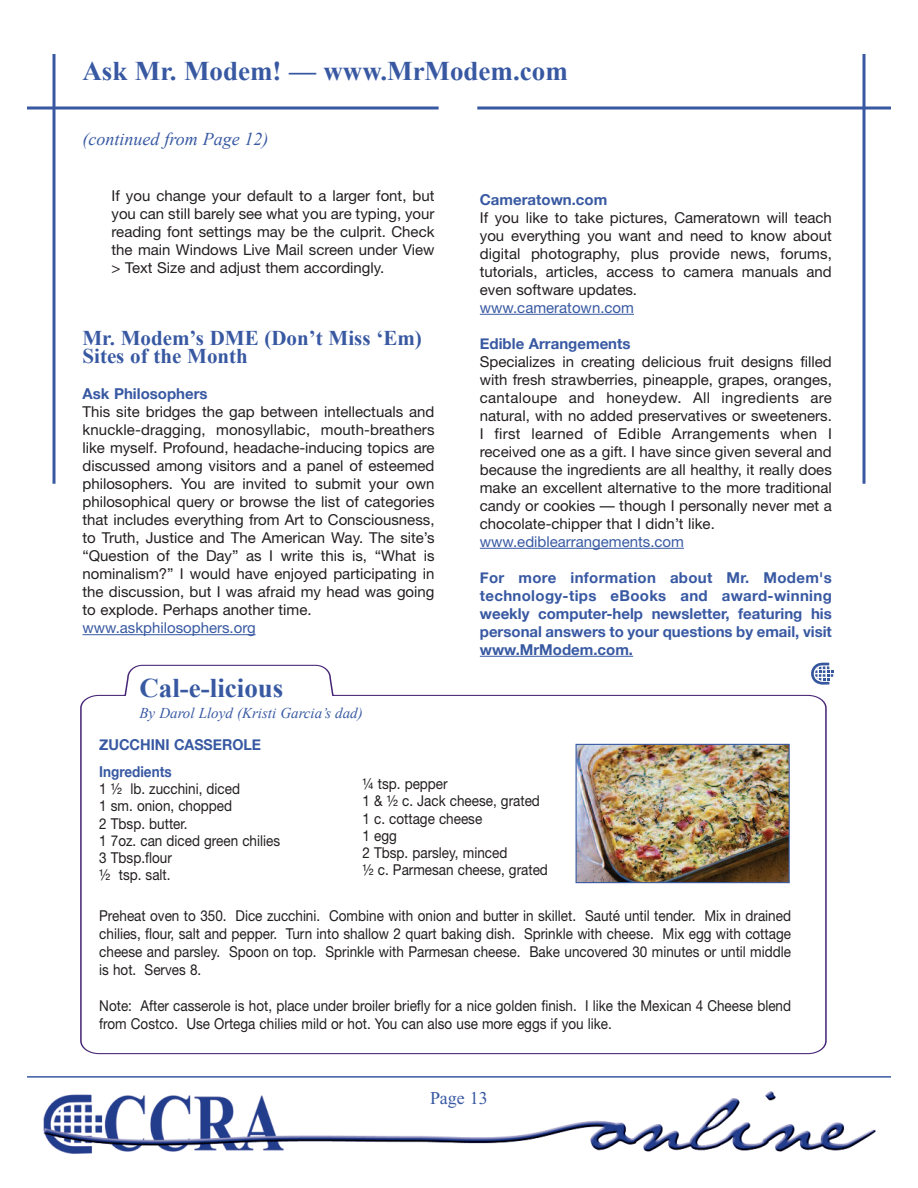
<style>
.page{position:relative;width:918px;height:1188px;background:#fff}
.page>*{position:absolute;margin:0;border:0;box-sizing:border-box;transform-origin:0 0}
.t1{font:700 27px "Times New Roman";color:#3859a2}
.t2{font:700 21px/18px "Times New Roman";color:#3859a2}
.t3{font:italic 18px "Times New Roman";color:#3859a2}
.t4{font:18px "Times";color:#3859a2}
.t5{font:15px/18px "Helvetica Neue";color:#231f20;text-align:justify}
.t6{font:15px/17.2px "Helvetica Neue";color:#231f20;scale:.9 1}
.t7{font:700 15px/18px "Helvetica Neue";color:#3859a2;text-align:justify}
.t8{font:15px "Helvetica Neue";color:#3859a2}
.t9{font:italic 15px "Times New Roman";color:#3859a2}
.t10{font:700 15px/27px "Helvetica Neue";color:#3859a2;scale:.95 1}
</style>
<div class="page">
<img style="left:43px;top:1091px;width:833px;height:63px">
<hr style="left:53px;top:54px;width:3px;height:430px;background:#3859a2">
<hr style="left:863px;top:54px;width:3px;height:430px;background:#3859a2">
<hr style="left:82px;top:634px;width:174px;height:1px;background:#3859a2">
<hr style="left:480px;top:314px;width:154px;height:1px;background:#3859a2">
<hr style="left:480px;top:548px;width:204px;height:1px;background:#3859a2">
<hr style="left:480px;top:656px;width:153px;height:1px;background:#3859a2">
<svg style="left:27px;top:106px;width:412px;height:4px;background:#6981b8"></svg>
<svg style="left:477px;top:106px;width:414px;height:4px;background:#6981b8"></svg>
<hr style="left:27px;top:1076px;width:864px;height:2px;background:#3859a2">
<svg style="left:815px;top:663px;width:18px;height:22px"></svg>
<svg style="left:80px;top:665px;width:747px;height:389px"></svg>
<img style="left:578px;top:746px;width:210px;height:135px">
<div style="left:576px;top:744px;width:214px;height:139px;border:1px solid #3859a2"></div>
<div style="left:98px;top:908px;width:695px;height:139px;background:#fff"></div>
<h1 class="t1" style="left:82px;top:56px;width:487px">Ask Mr. Modem! — www.MrModem.com</h1>
<p class="t3" style="left:82px;top:129px;width:188px">(continued from Page 12)</p>
<p class="t5" style="left:112px;top:188px;width:324px">If you change your default to a larger font, but you can still barely see what you are typing, your reading font settings may be the culprit. Check the main Windows Live Mail screen under View &gt; Text Size and adjust them accordingly.</p>
<h2 class="t2" style="left:82px;top:329px;width:341px">Mr. Modem’s DME (Don’t Miss ‘Em)<br>Sites of the Month</h2>
<p class="t7" style="left:82px;top:385px;width:127px">Ask Philosophers</p>
<p class="t5" style="left:82px;top:404px;width:354px">This site bridges the gap between intellectuals and knuckle-dragging, monosyllabic, mouth-breathers like myself. Profound, headache-inducing topics are discussed among visitors and a panel of esteemed philosophers. You are invited to submit your own philosophical query or browse the list of categories that includes everything from Art to Consciousness, to Truth, Justice and The American Way. The site’s “Question of the Day” as I write this is, “What is nominalism?” I would have enjoyed participating in the discussion, but I was afraid my head was going to explode. Perhaps another time.</p>
<p class="t8" style="left:82px;top:622px;width:175px">www.askphilosophers.org</p>
<p class="t7" style="left:480px;top:190px;width:129px">Cameratown.com</p>
<p class="t5" style="left:480px;top:210px;width:354px">If you like to take pictures, Cameratown will teach you everything you want and need to know about digital photography, plus provide news, forums, tutorials, articles, access to camera manuals and even software updates.</p>
<p class="t8" style="left:480px;top:302px;width:156px">www.cameratown.com</p>
<p class="t7" style="left:480px;top:334px;width:152px">Edible Arrangements</p>
<p class="t5" style="left:480px;top:354px;width:354px">Specializes in creating delicious fruit designs filled with fresh strawberries, pineapple, grapes, oranges, cantaloupe and honeydew. All ingredients are natural, with no added preservatives or sweeteners.<br>I first learned of Edible Arrangements when I received one as a gift. I have since given several and because the ingredients are all healthy, it really does make an excellent alternative to the more traditional candy or cookies — though I personally never met a chocolate-chipper that I didn’t like.</p>
<p class="t8" style="left:480px;top:536px;width:206px">www.ediblearrangements.com</p>
<p class="t7" style="left:480px;top:568px;width:354px">For more information about Mr. Modem's technology-tips eBooks and award-winning weekly computer-help newsletter, featuring his personal answers to your questions by email, visit www.MrModem.com.</p>
<h1 class="t1" style="left:139px;top:673px;width:145px">Cal-e-licious</h1>
<p class="t9" style="left:139px;top:704px;width:225px">By Darol Lloyd (Kristi Garcia’s dad)</p>
<p class="t10" style="left:99px;top:731px;width:172px">ZUCCHINI CASSEROLE<br>Ingredients</p>
<p class="t6" style="left:99px;top:782px;width:202px">1 ½ lb. zucchini, diced<br>1 sm. onion, chopped<br>2 Tbsp. butter.<br>1 7oz. can diced green chilies<br>3 Tbsp.flour<br>½ tsp. salt.</p>
<p class="t6" style="left:362px;top:777px;width:208px">¼ tsp. pepper<br>1 &amp; ½ c. Jack cheese, grated<br>1 c. cottage cheese<br>1 egg<br>2 Tbsp. parsley, minced<br>½ c. Parmesan cheese, grated</p>
<p class="t6" style="left:99px;top:908px;width:770px;line-height:18px;text-align:justify">Preheat oven to 350. Dice zucchini. Combine with onion and butter in skillet. Sauté until tender. Mix in drained chilies, flour, salt and pepper. Turn into shallow 2 quart baking dish. Sprinkle with cheese. Mix egg with cottage cheese and parsley. Spoon on top. Sprinkle with Parmesan cheese. Bake uncovered 30 minutes or until middle is hot. Serves 8.</p>
<p class="t6" style="left:99px;top:998px;width:770px;line-height:18px">Note: After casserole is hot, place under broiler briefly for a nice golden finish. I like the Mexican 4 Cheese blend from Costco. Use Ortega chilies mild or hot. You can also use more eggs if you like.</p>
<p class="t4" style="left:430px;top:1091px;width:59px">Page 13</p>
</div>
